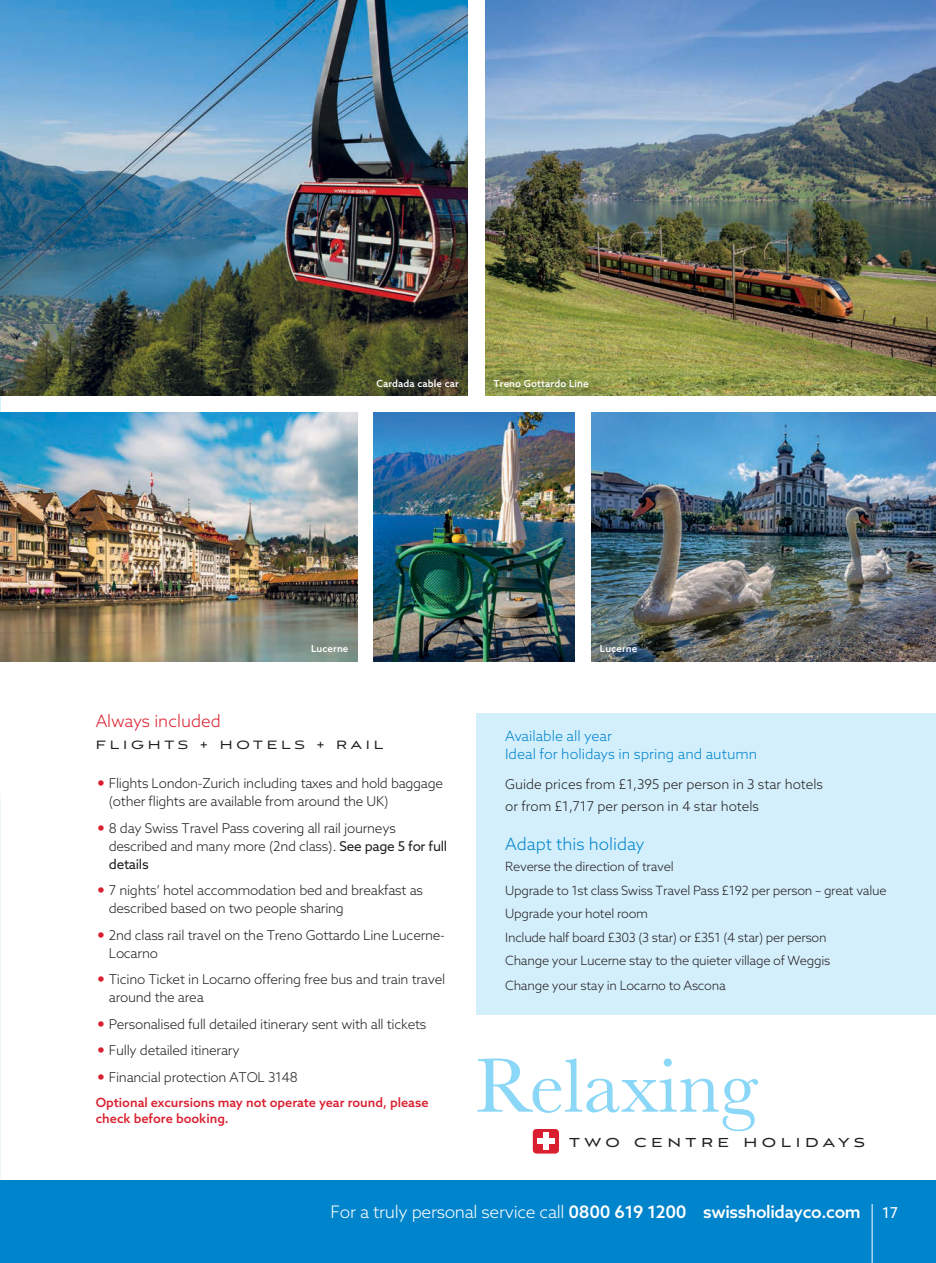
<style>
.page{position:relative;width:936px;height:1263px;background:#fff}
.page>*{position:absolute;margin:0;border:0;box-sizing:border-box;transform-origin:0 0}
.t1{font:79.2px "Baskerville";color:#8ad7f8}
.t2{font:18px "Aviano Sans";letter-spacing:.25em;color:#231f20}
.t3{font:500 17.25px "Azo Sans";letter-spacing:-.02em;color:#fff}
.t4{font:300 16.95px "Azo Sans";color:#0084cb}
.t5{font:300 16.95px "Azo Sans";color:#da2030}
.t6{font:15px "Aviano Sans";letter-spacing:.25em;color:#231f20}
.t7{font:300 14.25px/18px "Azo Sans";color:#0084cb}
.t8{font:300 13.5px/18px "Azo Sans";letter-spacing:-.02em;color:#231f20}
.t9{font:300 13.5px/22.5px "Azo Sans";color:#231f20}
.t10{font:300 12.75px/23.5px "Azo Sans";letter-spacing:-.02em;color:#231f20}
.t11{font:500 12.75px/16.5px "Azo Sans";color:#da2030}
.t12{font:500 9.75px "Azo Sans";letter-spacing:.01em;color:#fff}
.s1{font-size:27px;color:#da2030}
.s2{font-weight:400}
.s3{font-weight:300}
.s4{font-weight:400;font-size:15px}
</style>
<div class="page">
<img style="left:0;top:793px;width:1px;height:398px">
<div style="left:0;top:1180px;width:935px;height:83px;background:#0084cb"></div>
<hr style="left:871px;top:1204px;width:1px;height:59px;background:#fff">
<hr style="left:0;top:305px;width:1px;height:116px;background:#d4effc">
<img style="left:0;top:412px;width:357px;height:249px">
<img style="left:374px;top:412px;width:200px;height:249px">
<img style="left:591px;top:412px;width:344px;height:249px">
<img style="left:0;top:0;width:468px;height:395px">
<img style="left:485px;top:0;width:450px;height:395px">
<div style="left:476px;top:713px;width:459px;height:301px;background:#d4effc"></div>
<div style="left:532px;top:1128px;width:27px;height:26px;background:#da2030;border-radius:4px"></div>
<div style="left:531px;top:1128px;width:29px;height:26px;border:1px solid #fff;border-radius:4px"></div>
<div style="left:543px;top:1133px;width:5px;height:17px;background:#fff"></div>
<div style="left:537px;top:1139px;width:17px;height:5px;background:#fff"></div>
<p class="t12" style="left:376px;top:379px;width:84px">Cardada cable car</p>
<p class="t12" style="left:493px;top:379px;width:97px">Treno Gottardo Line</p>
<p class="t12" style="left:311px;top:644px;width:39px">Lucerne</p>
<p class="t12" style="left:600px;top:644px;width:39px">Lucerne</p>
<p class="t5" style="left:96px;top:713px;width:126px">Always included</p>
<p class="t6" style="left:96px;top:735px;width:289px">FLIGHTS + HOTELS + RAIL</p>
<p class="t8" style="left:109px;top:775px;width:336px;text-indent:-13px"><span class="s1">•</span> Flights London-Zurich including taxes and hold baggage (other flights are available from around the UK)</p>
<p class="t8" style="left:109px;top:820px;width:340px;text-indent:-13px"><span class="s1">•</span> 8 day Swiss Travel Pass covering all rail journeys described and many more (2nd class). <span class="s2">See page 5 for full details</span></p>
<p class="t8" style="left:109px;top:882px;width:316px;text-indent:-13px"><span class="s1">•</span> 7 nights’ hotel accommodation bed and breakfast as described based on two people sharing</p>
<p class="t8" style="left:109px;top:927px;width:338px;text-indent:-13px"><span class="s1">•</span> 2nd class rail travel on the Treno Gottardo Line Lucerne-<br>Locarno</p>
<p class="t8" style="left:109px;top:971px;width:338px;text-indent:-13px"><span class="s1">•</span> Ticino Ticket in Locarno offering free bus and train travel around the area</p>
<p class="t8" style="left:96px;top:1016px;width:332px"><span class="s1">•</span> Personalised full detailed itinerary sent with all tickets</p>
<p class="t8" style="left:96px;top:1042px;width:145px"><span class="s1">•</span> Fully detailed itinerary</p>
<p class="t8" style="left:96px;top:1069px;width:203px"><span class="s1">•</span> Financial protection ATOL 3148</p>
<p class="t11" style="left:96px;top:1095px;width:334px">Optional excursions may not operate year round, please check before booking.</p>
<p class="t7" style="left:505px;top:728px;width:253px">Available all year<br>Ideal for holidays in spring and autumn</p>
<p class="t9" style="left:505px;top:774px;width:319px">Guide prices from £1,395 per person in 3 star hotels or from £1,717 per person in 4 star hotels</p>
<p class="t4" style="left:505px;top:837px;width:141px">Adapt this holiday</p>
<p class="t10" style="left:505px;top:856px;width:383px">Reverse the direction of travel<br>Upgrade to 1st class Swiss Travel Pass £192 per person – great value Upgrade your hotel room<br>Include half board £303 (3 star) or £351 (4 star) per person<br>Change your Lucerne stay to the quieter village of Weggis</p>
<p class="t10" style="left:505px;top:975px;width:222px">Change your stay in Locarno to Ascona</p>
<h1 class="t1" style="left:475px;top:1040px;width:283px">Relaxing</h1>
<h2 class="t2" style="left:569px;top:1130px;width:297px">two centre holidays</h2>
<p class="t3" style="left:330px;top:1204px;width:569px"><span class="s3">For a truly personal service call</span> 0800 619 1200 swissholidayco.com <span class="s4">17</span></p>
</div>
